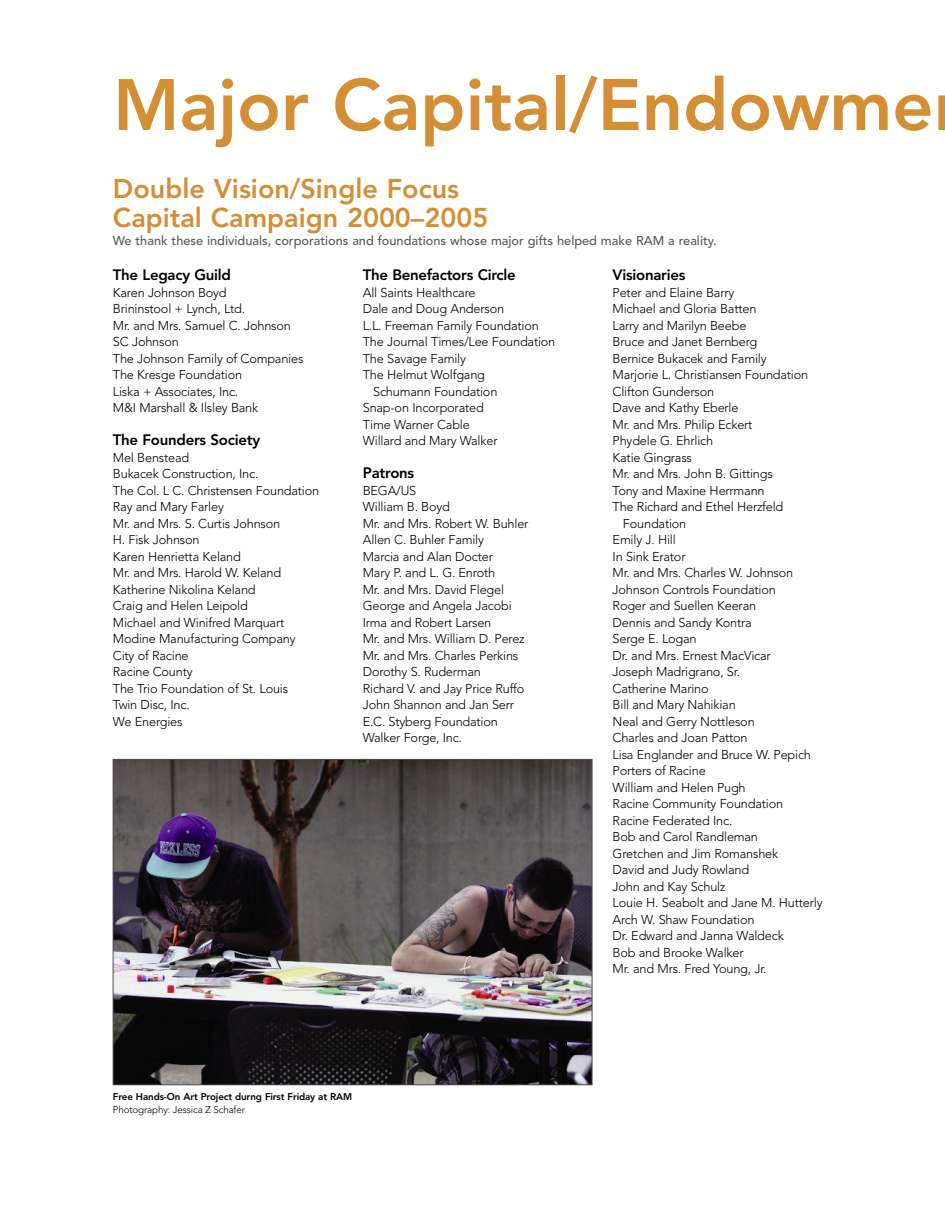
<style>
.page{position:relative;width:945px;height:1215px;background:#fff}
.page>*{position:absolute;margin:0;border:0;box-sizing:border-box;transform-origin:0 0}
.t1{font:800 72px "Avenir";color:#d48e35}
.t2{font:800 27px/28.5px "Avenir";color:#d48e35}
.t3{font:800 15px "Avenir";letter-spacing:-.02em;color:#000}
.t4{font:300 12.75px/16.5px "Avenir";letter-spacing:-.015em;color:#000}
.t5{font:500 12.75px "Avenir";color:#595959}
.t6{font:800 9.75px "Avenir";letter-spacing:-.01em;color:#000}
.t7{font:300 9.75px "Avenir";letter-spacing:-.01em;color:#000}
</style>
<div class="page">
<img style="left:115px;top:761px;width:475px;height:322px">
<div style="left:113px;top:759px;width:479px;height:326px;border:1px solid #4d4d4d"></div>
<h1 class="t1" style="left:113px;top:76px;width:822px">Major Capital/Endowme</h1>
<h2 class="t2" style="left:113px;top:177px;width:377px">Double Vision/Single Focus<br>Capital Campaign 2000–2005</h2>
<p class="t5" style="left:113px;top:235px;width:605px">We thank these individuals, corporations and foundations whose major gifts helped make RAM a reality.</p>
<p class="t3" style="left:113px;top:269px;width:120px">The Legacy Guild</p>
<p class="t4" style="left:113px;top:285px;width:192px">Karen Johnson Boyd<br>Brininstool + Lynch, Ltd.<br>Mr. and Mrs. Samuel C. Johnson<br>SC Johnson<br>The Johnson Family of Companies<br>The Kresge Foundation<br>Liska + Associates, Inc.<br>M&amp;I Marshall &amp; Ilsley Bank</p>
<p class="t3" style="left:113px;top:434px;width:149px">The Founders Society</p>
<p class="t4" style="left:113px;top:450px;width:208px">Mel Benstead<br>Bukacek Construction, Inc.<br>The Col. L C. Christensen Foundation<br>Ray and Mary Farley<br>Mr. and Mrs. S. Curtis Johnson<br>H. Fisk Johnson<br>Karen Henrietta Keland<br>Mr. and Mrs. Harold W. Keland<br>Katherine Nikolina Keland<br>Craig and Helen Leipold<br>Michael and Winifred Marquart<br>Modine Manufacturing Company<br>City of Racine<br>Racine County<br>The Trio Foundation of St. Louis<br>Twin Disc, Inc.<br>We Energies</p>
<p class="t3" style="left:363px;top:269px;width:155px">The Benefactors Circle</p>
<p class="t4" style="left:363px;top:285px;width:114px">All Saints Healthcare</p>
<p class="t4" style="left:363px;top:302px;width:143px">Dale and Doug Anderson</p>
<p class="t4" style="left:363px;top:318px;width:178px">L.L. Freeman Family Foundation</p>
<p class="t4" style="left:363px;top:335px;width:194px">The Journal Times/Lee Foundation</p>
<p class="t4" style="left:363px;top:351px;width:105px">The Savage Family</p>
<p class="t4" style="left:363px;top:368px;width:124px">The Helmut Wolfgang</p>
<p class="t4" style="left:373px;top:384px;width:126px">Schumann Foundation</p>
<p class="t4" style="left:363px;top:401px;width:123px">Snap-on Incorporated</p>
<p class="t4" style="left:363px;top:417px;width:109px">Time Warner Cable</p>
<p class="t4" style="left:363px;top:434px;width:136px">Willard and Mary Walker</p>
<p class="t3" style="left:363px;top:467px;width:53px">Patrons</p>
<p class="t4" style="left:363px;top:483px;width:167px">BEGA/US<br>William B. Boyd<br>Mr. and Mrs. Robert W. Buhler<br>Allen C. Buhler Family<br>Marcia and Alan Docter<br>Mary P. and L. G. Enroth<br>Mr. and Mrs. David Flegel<br>George and Angela Jacobi<br>Irma and Robert Larsen<br>Mr. and Mrs. William D. Perez<br>Mr. and Mrs. Charles Perkins<br>Dorothy S. Ruderman<br>Richard V. and Jay Price Ruffo<br>John Shannon and Jan Serr<br>E.C. Styberg Foundation<br>Walker Forge, Inc.</p>
<p class="t6" style="left:113px;top:1093px;width:241px">Free Hands-On Art Project durng First Friday at RAM</p>
<p class="t7" style="left:113px;top:1105px;width:134px">Photography: Jessica Z Schafer</p>
<p class="t3" style="left:613px;top:269px;width:74px">Visionaries</p>
<p class="t4" style="left:613px;top:285px;width:123px">Peter and Elaine Barry</p>
<p class="t4" style="left:613px;top:302px;width:145px">Michael and Gloria Batten</p>
<p class="t4" style="left:613px;top:318px;width:135px">Larry and Marilyn Beebe</p>
<p class="t4" style="left:613px;top:335px;width:146px">Bruce and Janet Bernberg</p>
<p class="t4" style="left:613px;top:351px;width:155px">Bernice Bukacek and Family</p>
<p class="t4" style="left:613px;top:368px;width:197px">Marjorie L. Christiansen Foundation</p>
<p class="t4" style="left:613px;top:384px;width:103px">Clifton Gunderson</p>
<p class="t4" style="left:613px;top:401px;width:127px">Dave and Kathy Eberle</p>
<p class="t4" style="left:613px;top:417px;width:141px">Mr. and Mrs. Philip Eckert</p>
<p class="t4" style="left:613px;top:434px;width:102px">Phydele G. Ehrlich</p>
<p class="t4" style="left:613px;top:450px;width:81px">Katie Gingrass</p>
<p class="t4" style="left:613px;top:467px;width:162px">Mr. and Mrs. John B. Gittings</p>
<p class="t4" style="left:613px;top:483px;width:154px">Tony and Maxine Herrmann</p>
<p class="t4" style="left:613px;top:500px;width:172px">The Richard and Ethel Herzfeld</p>
<p class="t4" style="left:623px;top:516px;width:65px">Foundation</p>
<p class="t4" style="left:613px;top:533px;width:65px">Emily J. Hill</p>
<p class="t4" style="left:613px;top:549px;width:74px">In Sink Erator</p>
<p class="t4" style="left:613px;top:566px;width:182px">Mr. and Mrs. Charles W. Johnson</p>
<p class="t4" style="left:613px;top:582px;width:165px">Johnson Controls Foundation</p>
<p class="t4" style="left:613px;top:599px;width:145px">Roger and Suellen Keeran</p>
<p class="t4" style="left:613px;top:615px;width:141px">Dennis and Sandy Kontra</p>
<p class="t4" style="left:613px;top:632px;width:86px">Serge E. Logan</p>
<p class="t4" style="left:613px;top:648px;width:160px">Dr. and Mrs. Ernest MacVicar</p>
<p class="t4" style="left:613px;top:665px;width:129px">Joseph Madrigrano, Sr.</p>
<p class="t4" style="left:613px;top:681px;width:98px">Catherine Marino</p>
<p class="t4" style="left:613px;top:698px;width:125px">Bill and Mary Nahikian</p>
<p class="t4" style="left:613px;top:714px;width:144px">Neal and Gerry Nottleson</p>
<p class="t4" style="left:613px;top:731px;width:137px">Charles and Joan Patton</p>
<p class="t4" style="left:613px;top:747px;width:200px">Lisa Englander and Bruce W. Pepich</p>
<p class="t4" style="left:613px;top:764px;width:95px">Porters of Racine</p>
<p class="t4" style="left:613px;top:780px;width:135px">William and Helen Pugh</p>
<p class="t4" style="left:613px;top:797px;width:172px">Racine Community Foundation</p>
<p class="t4" style="left:613px;top:813px;width:121px">Racine Federated Inc.</p>
<p class="t4" style="left:613px;top:830px;width:147px">Bob and Carol Randleman</p>
<p class="t4" style="left:613px;top:846px;width:167px">Gretchen and Jim Romanshek</p>
<p class="t4" style="left:613px;top:863px;width:138px">David and Judy Rowland</p>
<p class="t4" style="left:613px;top:879px;width:114px">John and Kay Schulz</p>
<p class="t4" style="left:613px;top:896px;width:212px">Louie H. Seabolt and Jane M. Hutterly</p>
<p class="t4" style="left:613px;top:912px;width:143px">Arch W. Shaw Foundation</p>
<p class="t4" style="left:613px;top:929px;width:173px">Dr. Edward and Janna Waldeck</p>
<p class="t4" style="left:613px;top:945px;width:132px">Bob and Brooke Walker</p>
<p class="t4" style="left:613px;top:962px;width:155px">Mr. and Mrs. Fred Young, Jr.</p>
</div>
